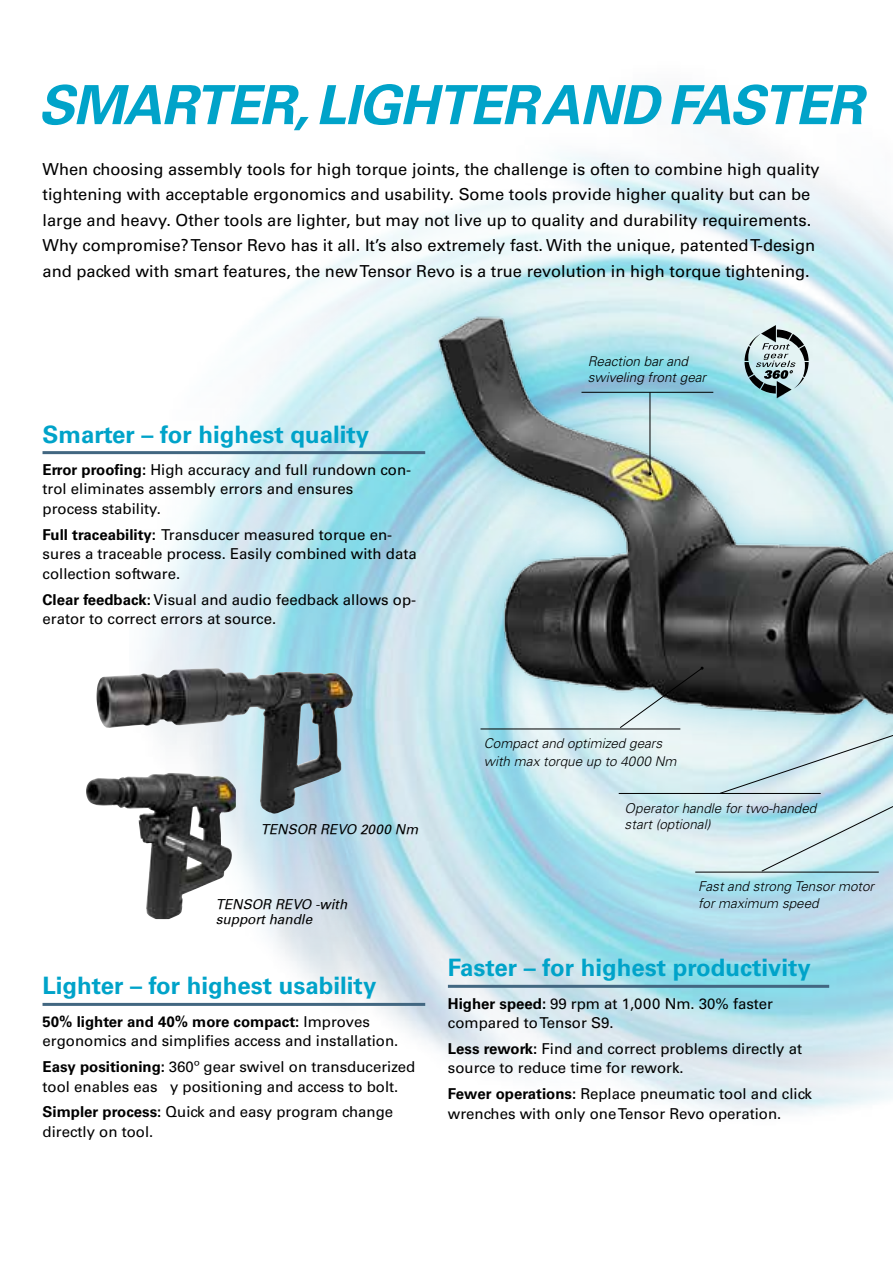
<style>
.page{position:relative;width:893px;height:1263px;background:#fff}
.page>*{position:absolute;margin:0;border:0;box-sizing:border-box;transform-origin:0 0}
.t1{font:italic 700 54px "Univers LT Std";letter-spacing:-.02em;color:#00a3c9}
.t2{font:700 24px "Univers LT Std";color:#00a3c9}
.t3{font:16.5px/25.5px "Univers LT Std";color:#000}
.t4{font:15px/19.5px "Univers LT Std";color:#000}
.t5{font:italic 300 13.5px/16.2px "Univers LT Std";color:#000}
.t6{font:italic 13.5px/15px "Univers";color:#000}
.s1{font-weight:700}
</style>
<div class="page">
<img style="left:129px;top:140px;width:764px;height:863px">
<img style="left:366px;top:261px;width:527px;height:853px">
<hr style="left:43px;top:451px;width:382px;height:3px;background:#426781">
<hr style="left:43px;top:1003px;width:382px;height:3px;background:#426781">
<svg style="left:744px;top:325px;width:65px;height:73px;background:#9bafb1"></svg>
<hr style="left:650px;top:392px;width:1px;height:82px;background:#000">
<hr style="left:581px;top:392px;width:132px;height:1px;background:#000">
<hr style="left:695px;top:872px;width:184px;height:1px;background:#000">
<hr style="left:448px;top:985px;width:381px;height:3px;background:#426781">
<hr style="left:480px;top:729px;width:200px;height:1px;background:#000">
<hr style="left:619px;top:793px;width:202px;height:1px;background:#000">
<svg style="left:619px;top:666px;width:85px;height:63px;background:#7c888a"></svg>
<svg style="left:719px;top:716px;width:174px;height:156px;background:#cae5eb"></svg>
<img style="left:86px;top:778px;width:146px;height:141px">
<img style="left:96px;top:668px;width:257px;height:145px">
<h1 class="t1" style="left:38px;top:73px;width:826px">SMARTER, LIGHTER AND FASTER</h1>
<p class="t3" style="left:43px;top:156px;width:779px">When choosing assembly tools for high torque joints, the challenge is often to combine high quality tightening with acceptable ergonomics and usability. Some tools provide higher quality but can be large and heavy. Other tools are lighter, but may not live up to quality and durability requirements.<br>Why compromise? Tensor Revo has it all. It’s also extremely fast. With the unique, patented T-design and packed with smart features, the new Tensor Revo is a true revolution in high torque tightening.</p>
<h2 class="t2" style="left:43px;top:420px;width:328px">Smarter – for highest quality</h2>
<p class="t4" style="left:43px;top:460px;width:370px"><span class="s1">Error proofing:</span> High accuracy and full rundown con&shy;trol eliminates assembly errors and ensures process stability.</p>
<p class="t4" style="left:43px;top:525px;width:376px"><span class="s1">Full traceability:</span> Transducer measured torque en&shy;sures a traceable process. Easily combined with data collection software.</p>
<p class="t4" style="left:43px;top:590px;width:375px"><span class="s1">Clear feedback:</span> Visual and audio feedback allows op&shy;erator to correct errors at source.</p>
<p class="t5" style="left:588px;top:353px;width:120px">Reaction bar and swiveling front gear</p>
<p class="t6" style="left:261px;top:821px;width:159px">TENSOR REVO 2000 Nm</p>
<p class="t6" style="left:216px;top:897px;width:133px">TENSOR REVO -with support handle</p>
<h2 class="t2" style="left:43px;top:972px;width:335px">Lighter – for highest usability</h2>
<p class="t4" style="left:43px;top:1012px;width:357px"><span class="s1">50% lighter and 40% more compact:</span> Improves ergonomics and simplifies access and installation.</p>
<p class="t4" style="left:43px;top:1057px;width:374px"><span class="s1">Easy positioning:</span> 360º gear swivel on transducerized tool enables eas y positioning and access to bolt.</p>
<p class="t4" style="left:43px;top:1102px;width:352px"><span class="s1">Simpler process:</span> Quick and easy program change directly on tool.</p>
<p class="t5" style="left:484px;top:735px;width:194px;line-height:18px">Compact and optimized gears with max torque up to 4000 Nm</p>
<p class="t5" style="left:625px;top:800px;width:193px">Operator handle for two-handed start (optional)</p>
<p class="t5" style="left:698px;top:879px;width:177px">Fast and strong Tensor motor for maximum speed</p>
<h2 class="t2" style="left:448px;top:954px;width:364px">Faster – for highest productivity</h2>
<p class="t4" style="left:448px;top:993px;width:327px"><span class="s1">Higher speed:</span> 99 rpm at 1,000 Nm. 30% faster compared to Tensor S9.</p>
<p class="t4" style="left:448px;top:1039px;width:356px"><span class="s1">Less rework:</span> Find and correct problems directly at source to reduce time for rework.</p>
<p class="t4" style="left:448px;top:1084px;width:365px"><span class="s1">Fewer operations:</span> Replace pneumatic tool and click wrenches with only one Tensor Revo operation.</p>
</div>
